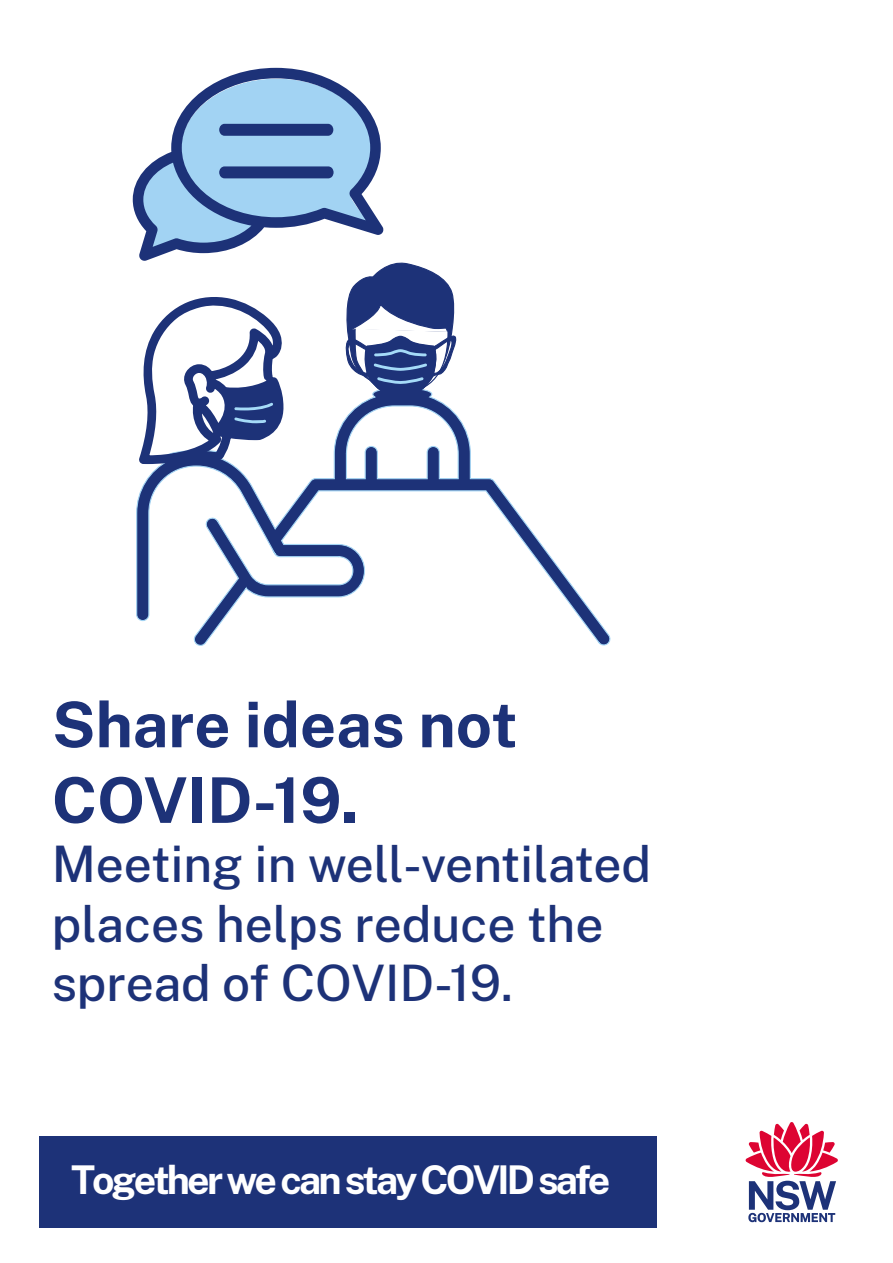
<style>
.page{position:relative;width:893px;height:1263px;background:#fff}
.page>*{position:absolute;margin:0;border:0;box-sizing:border-box;transform-origin:0 0}
.t1{font:700 63px/75.6px "Public Sans";color:#1d3278}
.t2{font:500 49.5px/59.4px "Public Sans";color:#1d3278}
.t3{font:700 39px "Public Sans NSW";letter-spacing:-.07em;color:#fff}
</style>
<div class="page">
<svg style="left:746px;top:1122px;width:92px;height:100px"></svg>
<div style="left:39px;top:1136px;width:617px;height:91px;background:#1d3278"></div>
<svg style="left:136px;top:417px;width:475px;height:229px"></svg>
<svg style="left:230px;top:68px;width:92px;height:8px"></svg>
<svg style="left:132px;top:76px;width:326px;height:390px"></svg>
<p class="t1" style="left:52px;top:682px;width:467px">Share ideas not<br>COVID-19.</p>
<p class="t2" style="left:52px;top:832px;width:601px">Meeting in well-ventilated places helps reduce the spread of COVID-19.</p>
<p class="t3" style="left:71px;top:1150px;width:541px">Together we can stayCOVIDsafe</p>
</div>
